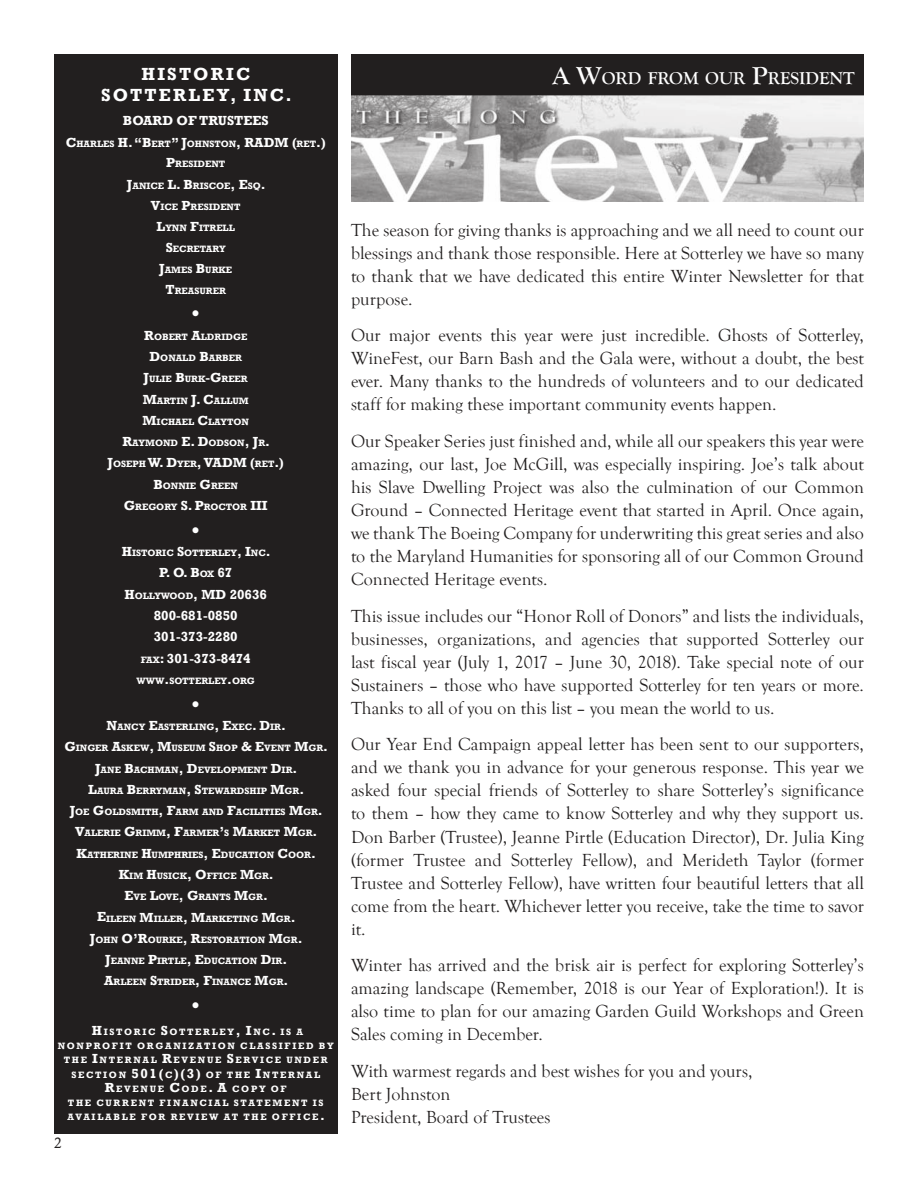
<style>
.page{position:relative;width:918px;height:1188px;background:#fff}
.page>*{position:absolute;margin:0;border:0;box-sizing:border-box;transform-origin:0 0}
.t1{font:18px/23.1px "Goudy Old Style T";color:#221f1f;text-align:justify}
.t2{font:700 18px/21.6px "Rockwell";letter-spacing:.125em;color:#fff;text-align:center}
.t3{font:700 17.85px "Goudy Old Style T";color:#fff}
.t4{font:16.5px "Symbol";color:#fff}
.t5{font:15px "Calisto";color:#221f1f}
.t6{font:700 13.5px/21.3px "Rockwell";color:#fff;text-align:center}
.t7{font:700 13.5px "Rockwell";color:#fff}
.t8{font:700 9.45px/20.7px "Rockwell";color:#fff;text-align:center}
.t9{font:700 9.45px/14.4px "Rockwell";letter-spacing:.18em;color:#fff;text-align:center}
.s1{font-size:13.5px}
.s2{font-size:9.45px}
.s3{font-size:25.5px}
</style>
<div class="page">
<img style="left:351px;top:95px;width:513px;height:106px">
<div style="left:54px;top:54px;width:284px;height:1080px;background:#221f1f"></div>
<div style="left:352px;top:55px;width:511px;height:40px;background:#221f1f"></div>
<div style="left:351px;top:54px;width:513px;height:41px;border:2px solid #221f1f"></div>
<p class="t2" style="left:101px;top:64px;width:192px">HISTORIC<br>SOTTERLEY, INC.</p>
<p class="t7" style="left:123px;top:116px;width:147px">BOARD OF TRUSTEES</p>
<p class="t8" style="left:66px;top:134px;width:261px"><span class="s1">C</span>HARLES <span class="s1">H. “B</span>ERT<span class="s1">” J</span>OHNSTON<span class="s1">, RADM (</span>RET<span class="s1">.)<br>P</span>RESIDENT</p>
<p class="t8" style="left:127px;top:176px;width:140px"><span class="s1">J</span>ANICE <span class="s1">L. B</span>RISCOE<span class="s1">, E</span>SQ<span class="s1">.</span></p>
<p class="t8" style="left:151px;top:197px;width:91px"><span class="s1">V</span>ICE <span class="s1">P</span>RESIDENT</p>
<p class="t8" style="left:157px;top:219px;width:80px"><span class="s1">L</span>YNN <span class="s1">F</span>ITRELL<br><span class="s1">S</span>ECRETARY<br><span class="s1">J</span>AMES <span class="s1">B</span>URKE<br><span class="s1">T</span>REASURER</p>
<p class="t4" style="left:192px;top:302px;width:9px">•</p>
<p class="t8" style="left:144px;top:327px;width:105px"><span class="s1">R</span>OBERT <span class="s1">A</span>LDRIDGE</p>
<p class="t8" style="left:149px;top:348px;width:94px"><span class="s1">D</span>ONALD <span class="s1">B</span>ARBER</p>
<p class="t8" style="left:144px;top:370px;width:106px"><span class="s1">J</span>ULIE <span class="s1">B</span>URK<span class="s1">-G</span>REER</p>
<p class="t8" style="left:143px;top:391px;width:108px"><span class="s1">M</span>ARTIN <span class="s1">J. C</span>ALLUM</p>
<p class="t8" style="left:143px;top:412px;width:108px"><span class="s1">M</span>ICHAEL <span class="s1">C</span>LAYTON</p>
<p class="t8" style="left:122px;top:434px;width:149px"><span class="s1">R</span>AYMOND <span class="s1">E. D</span>ODSON<span class="s1">, J</span>R<span class="s1">.</span></p>
<p class="t6" style="left:108px;top:454px;width:178px">J<span class="s2">OSEPH</span> W. D<span class="s2">YER</span>, VADM (<span class="s2">RET</span>.)</p>
<p class="t8" style="left:153px;top:476px;width:86px"><span class="s1">B</span>ONNIE <span class="s1">G</span>REEN</p>
<p class="t8" style="left:124px;top:497px;width:145px"><span class="s1">G</span>REGORY <span class="s1">S. P</span>ROCTOR <span class="s1">III</span></p>
<p class="t4" style="left:192px;top:518px;width:9px">•</p>
<p class="t8" style="left:122px;top:544px;width:150px"><span class="s1">H</span>ISTORIC <span class="s1">S</span>OTTERLEY<span class="s1">, I</span>NC<span class="s1">.</span></p>
<p class="t6" style="left:125px;top:564px;width:144px">P. O. B<span class="s2">OX</span> 67<br>H<span class="s2">OLLYWOOD</span>, MD 20636<br>800-681-0850<br>301-373-2280<br><span class="s2">FAX</span>: 301-373-8474</p>
<p class="t8" style="left:137px;top:671px;width:120px">WWW<span class="s1">.</span>SOTTERLEY<span class="s1">.</span>ORG</p>
<p class="t4" style="left:192px;top:692px;width:9px">•</p>
<p class="t8" style="left:107px;top:717px;width:181px"><span class="s1">N</span>ANCY <span class="s1">E</span>ASTERLING<span class="s1">, E</span>XEC<span class="s1">. D</span>IR<span class="s1">.</span></p>
<p class="t8" style="left:64px;top:739px;width:265px"><span class="s1">G</span>INGER <span class="s1">A</span>SKEW<span class="s1">, M</span>USEUM <span class="s1">S</span>HOP <span class="s1">&amp; E</span>VENT <span class="s1">M</span>GR<span class="s1">.</span></p>
<p class="t8" style="left:95px;top:760px;width:204px"><span class="s1">J</span>ANE <span class="s1">B</span>ACHMAN<span class="s1">, D</span>EVELOPMENT <span class="s1">D</span>IR<span class="s1">.</span></p>
<p class="t8" style="left:88px;top:781px;width:217px"><span class="s1">L</span>AURA <span class="s1">B</span>ERRYMAN<span class="s1">, S</span>TEWARDSHIP <span class="s1">M</span>GR<span class="s1">.</span></p>
<p class="t8" style="left:70px;top:802px;width:254px"><span class="s1">J</span>OE <span class="s1">G</span>OLDSMITH<span class="s1">, F</span>ARM AND <span class="s1">F</span>ACILITIES <span class="s1">M</span>GR<span class="s1">.</span></p>
<p class="t8" style="left:75px;top:824px;width:244px"><span class="s1">V</span>ALERIE <span class="s1">G</span>RIMM<span class="s1">, F</span>ARMER<span class="s1">’</span>S <span class="s1">M</span>ARKET <span class="s1">M</span>GR<span class="s1">.</span></p>
<p class="t8" style="left:77px;top:845px;width:241px"><span class="s1">K</span>ATHERINE <span class="s1">H</span>UMPHRIES<span class="s1">, E</span>DUCATION <span class="s1">C</span>OOR<span class="s1">.</span></p>
<p class="t8" style="left:119px;top:866px;width:156px"><span class="s1">K</span>IM <span class="s1">H</span>USICK<span class="s1">, O</span>FFICE <span class="s1">M</span>GR<span class="s1">.</span></p>
<p class="t8" style="left:125px;top:888px;width:145px"><span class="s1">E</span>VE <span class="s1">L</span>OVE<span class="s1">, G</span>RANTS <span class="s1">M</span>GR<span class="s1">.</span></p>
<p class="t8" style="left:97px;top:909px;width:200px"><span class="s1">E</span>ILEEN <span class="s1">M</span>ILLER<span class="s1">, M</span>ARKETING <span class="s1">M</span>GR<span class="s1">.</span></p>
<p class="t8" style="left:90px;top:930px;width:214px"><span class="s1">J</span>OHN <span class="s1">O’R</span>OURKE<span class="s1">, R</span>ESTORATION <span class="s1">M</span>GR<span class="s1">.</span></p>
<p class="t8" style="left:105px;top:951px;width:184px"><span class="s1">J</span>EANNE <span class="s1">P</span>IRTLE<span class="s1">, E</span>DUCATION <span class="s1">D</span>IR<span class="s1">.</span></p>
<p class="t8" style="left:104px;top:973px;width:186px"><span class="s1">A</span>RLEEN <span class="s1">S</span>TRIDER<span class="s1">, F</span>INANCE <span class="s1">M</span>GR<span class="s1">.</span></p>
<p class="t4" style="left:192px;top:994px;width:9px">•</p>
<p class="t9" style="left:58px;top:1025px;width:278px"><span class="s1">H</span>ISTORIC <span class="s1">S</span>OTTERLEY<span class="s1">, I</span>NC<span class="s1">.</span> IS A NONPROFIT ORGANIZATION CLASSIFIED BY THE <span class="s1">I</span>NTERNAL <span class="s1">R</span>EVENUE <span class="s1">S</span>ERVICE UNDER SECTION <span class="s1">501(</span>C<span class="s1">)(3)</span> OF THE <span class="s1">I</span>NTERNAL <span class="s1">R</span>EVENUE <span class="s1">C</span>ODE<span class="s1">. A</span> COPY OF<br>THE CURRENT FINANCIAL STATEMENT IS AVAILABLE FOR REVIEW AT THE OFFICE<span class="s1">.</span></p>
<p class="t5" style="left:54px;top:1134px;width:9px">2</p>
<p class="t3" style="left:553px;top:72px;width:304px"><span class="s3">A W</span>ORD FROM OUR <span class="s3">P</span>RESIDENT</p>
<p class="t1" style="left:351px;top:219px;width:514px">The season for giving thanks is approaching and we all need to count our blessings and thank those responsible. Here at Sotterley we have so many to thank that we have dedicated this entire Winter Newsletter for that purpose.</p>
<p class="t1" style="left:351px;top:325px;width:515px">Our major events this year were just incredible. Ghosts of Sotterley, WineFest, our Barn Bash and the Gala were, without a doubt, the best ever. Many thanks to the hundreds of volunteers and to our dedicated staff for making these important community events happen.</p>
<p class="t1" style="left:351px;top:430px;width:514px">Our Speaker Series just finished and, while all our speakers this year were amazing, our last, Joe McGill, was especially inspiring. Joe’s talk about his Slave Dwelling Project was also the culmination of our Common Ground – Connected Heritage event that started in April. Once again, we thank The Boeing Company for underwriting this great series and also to the Maryland Humanities for sponsoring all of our Common Ground Connected Heritage events.</p>
<p class="t1" style="left:351px;top:605px;width:515px">This issue includes our “Honor Roll of Donors” and lists the individuals, businesses, organizations, and agencies that supported Sotterley our last fiscal year (July 1, 2017 – June 30, 2018). Take special note of our Sustainers – those who have supported Sotterley for ten years or more.<br>Thanks to all of you on this list – you mean the world to us.</p>
<p class="t1" style="left:351px;top:734px;width:515px">Our Year End Campaign appeal letter has been sent to our supporters, and we thank you in advance for your generous response. This year we asked four special friends of Sotterley to share Sotterley’s significance to them – how they came to know Sotterley and why they support us.<br>Don Barber (Trustee), Jeanne Pirtle (Education Director), Dr. Julia King (former Trustee and Sotterley Fellow), and Merideth Taylor (former Trustee and Sotterley Fellow), have written four beautiful letters that all come from the heart. Whichever letter you receive, take the time to savor it.</p>
<p class="t1" style="left:351px;top:955px;width:515px">Winter has arrived and the brisk air is perfect for exploring Sotterley’s amazing landscape (Remember, 2018 is our Year of Exploration!). It is also time to plan for our amazing Garden Guild Workshops and Green Sales coming in December.</p>
<p class="t1" style="left:351px;top:1060px;width:403px;text-align:left">With warmest regards and best wishes for you and yours,<br>Bert Johnston<br>President, Board of Trustees</p>
</div>
